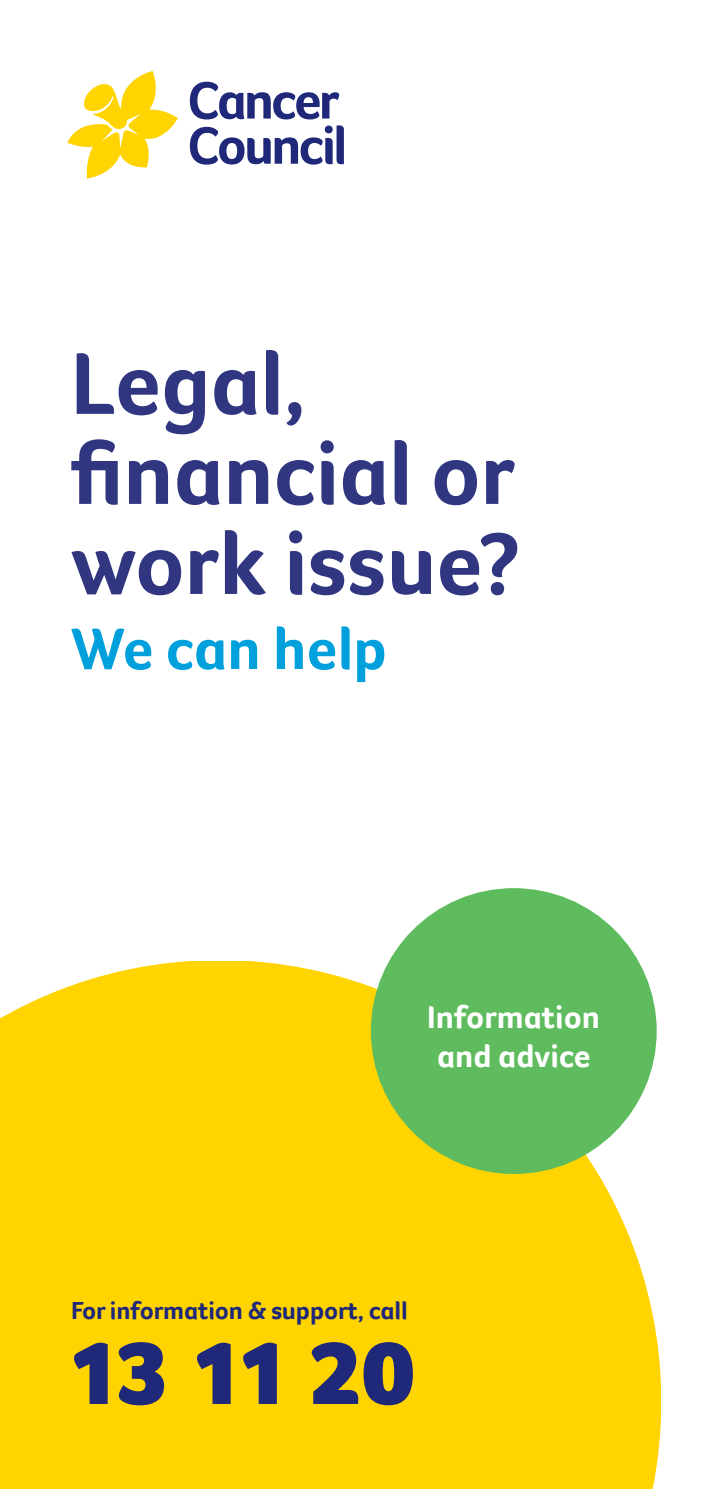
<style>
.page{position:relative;width:702px;height:1489px;background:#fff}
.page>*{position:absolute;margin:0;border:0;box-sizing:border-box;transform-origin:0 0}
.t1{font:700 90px/90px "Foco CC";letter-spacing:-.005em;color:#313681}
.t2{font:700 60px "Foco CC";color:#00a0dd}
.t3{font:700 32.5px/39px "Foco CC";color:#fff}
.t4{font:700 25.25px "Foco CC";letter-spacing:-.005em;color:#1f2879}
</style>
<div class="page">
<div style="left:0;top:961px;width:660px;height:527px;background:#ffd400"></div>
<div style="left:371px;top:888px;width:285px;height:285px;background:#5ebc5e;border-radius:50%"></div>
<svg style="left:67px;top:71px;width:111px;height:107px"></svg>
<svg style="left:190px;top:82px;width:154px;height:83px"></svg>
<svg style="left:74px;top:1341px;width:339px;height:64px;background:#988437"></svg>
<h1 class="t1" style="left:71px;top:337px;width:451px">Legal, financial or work issue?</h1>
<h2 class="t2" style="left:71px;top:609px;width:317px">We can help</h2>
<p class="t3" style="left:427px;top:997px;width:174px">Information and advice</p>
<p class="t4" style="left:71px;top:1293px;width:338px">For information &amp; support, call</p>
</div>
